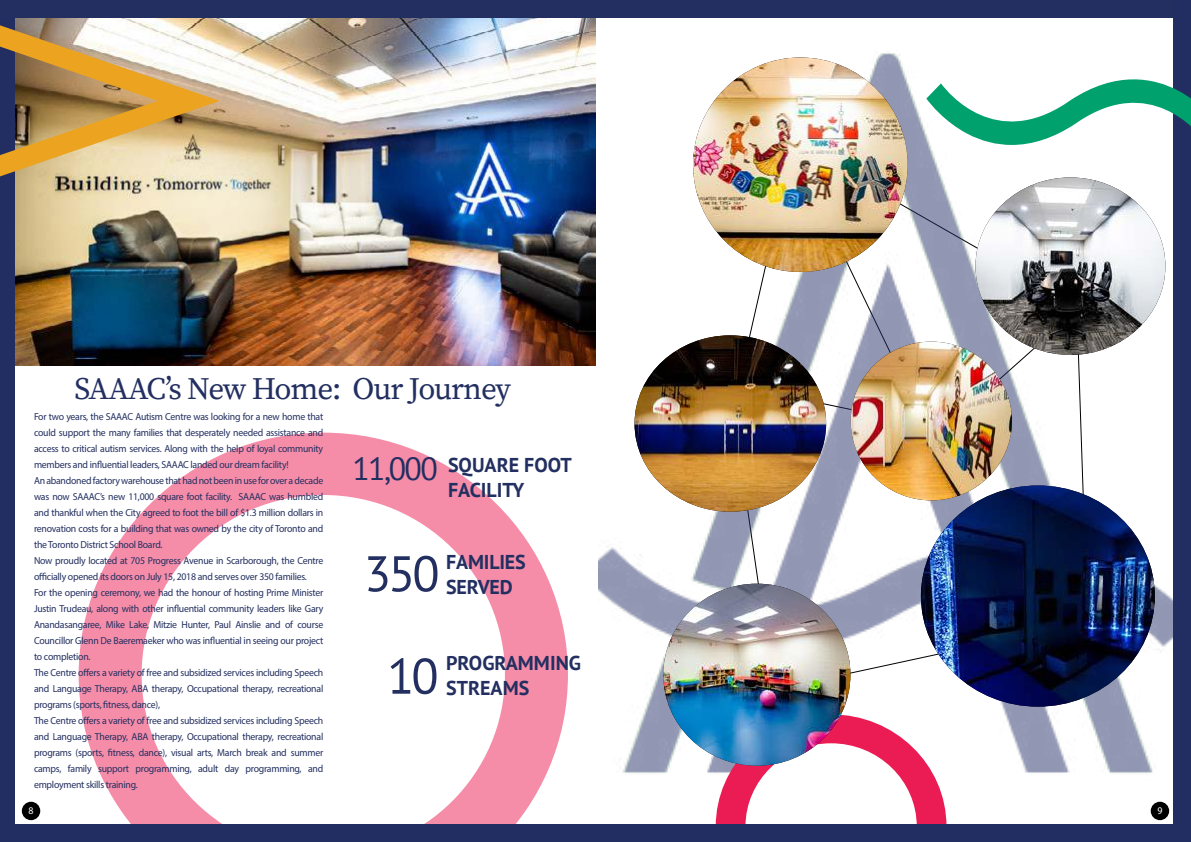
<style>
.page{position:relative;width:1191px;height:842px;background:#fff}
.page>*{position:absolute;margin:0;border:0;box-sizing:border-box;transform-origin:0 0}
.t1{font:50px/102.4px "PT Sans";color:#222f60;text-align:center}
.t2{font:32px "PT Sans";color:#222f60}
.t3{font:31px "Source Serif Pro";letter-spacing:-.035em;color:#222f60}
.t4{font:700 20px/25px "PT Sans";color:#222f60}
.t5{font:10.2px/16px "Myriad Pro";letter-spacing:-.025em;color:#222f60;scale:.96 1}
.t6{font:10.2px "Myriad Pro";color:#fff;scale:.96 1}
</style>
<div class="page">
<img style="left:598px;top:53px;width:575px;height:771px">
<svg style="left:1077px;top:355px;width:8px;height:130px"></svg>
<svg style="left:79px;top:433px;width:489px;height:391px"></svg>
<img style="left:850px;top:342px;width:162px;height:158px">
<img style="left:693px;top:58px;width:214px;height:214px;border-radius:105px">
<img style="left:975px;top:177px;width:190px;height:178px">
<img style="left:15px;top:18px;width:580px;height:348px">
<div style="left:0;top:0;width:15px;height:842px;background:#222e62"></div>
<svg style="left:0;top:25px;width:220px;height:151px"></svg>
<div style="left:0;top:0;width:1188px;height:18px;background:#222f60"></div>
<svg style="left:715px;top:714px;width:231px;height:110px"></svg>
<div style="left:0;top:824px;width:1187px;height:18px;background:#222e62"></div>
<div style="left:1173px;top:0;width:18px;height:842px;background:#222e62"></div>
<svg style="left:926px;top:70px;width:265px;height:80px"></svg>
<img style="left:634px;top:335px;width:192px;height:177px">
<img style="left:921px;top:485px;width:233px;height:222px">
<img style="left:663px;top:584px;width:187px;height:182px">
<div style="left:1150px;top:802px;width:19px;height:18px;background:#000;border-radius:50%"></div>
<div style="left:22px;top:802px;width:18px;height:18px;background:#000;border-radius:50%"></div>
<h3 class="t3" style="left:74px;top:370px;width:438px">SAAAC’s New Home: Our Journey</h3>
<p class="t5" style="left:34px;top:408px;width:303px">For two years, the SAAAC Autism Centre was looking for a new home that could support the many families that desperately needed assistance and access to critical autism services. Along with the help of loyal community members and influential leaders, SAAAC landed our dream facility!<br>An abandoned factory warehouse that had not been in use for over a decade was now SAAAC’s new 11,000 square foot facility. SAAAC was humbled and thankful when the City agreed to foot the bill of $1.3 million dollars in renovation costs for a building that was owned by the city of Toronto and the Toronto District School Board.<br>Now proudly located at 705 Progress Avenue in Scarborough, the Centre officially opened its doors on July 15, 2018 and serves over 350 families.<br>For the opening ceremony, we had the honour of hosting Prime Minister Justin Trudeau, along with other influential community leaders like Gary Anandasangaree, Mike Lake, Mitzie Hunter, Paul Ainslie and of course Councillor Glenn De Baeremaeker who was influential in seeing our project to completion.<br>The Centre offers a variety of free and subsidized services including Speech and Language Therapy, ABA therapy, Occupational therapy, recreational programs (sports, fitness, dance),<br>The Centre offers a variety of free and subsidized services including Speech and Language Therapy, ABA therapy, Occupational therapy, recreational programs (sports, fitness, dance), visual arts, March break and summer camps, family support programming, adult day programming, and employment skills training.</p>
<h2 class="t2" style="left:352px;top:448px;width:87px">11,000</h2>
<h3 class="t4" style="left:448px;top:452px;width:125px">SQUARE FOOT<br>FACILITY</h3>
<h1 class="t1" style="left:364px;top:521px;width:77px">350<br>10</h1>
<h3 class="t4" style="left:446px;top:549px;width:81px">FAMILIES<br>SERVED</h3>
<h3 class="t4" style="left:446px;top:650px;width:136px">PROGRAMMING<br>STREAMS</h3>
<p class="t6" style="left:29px;top:804px;width:7px">8</p>
<p class="t6" style="left:1157px;top:804px;width:7px">9</p>
</div>
